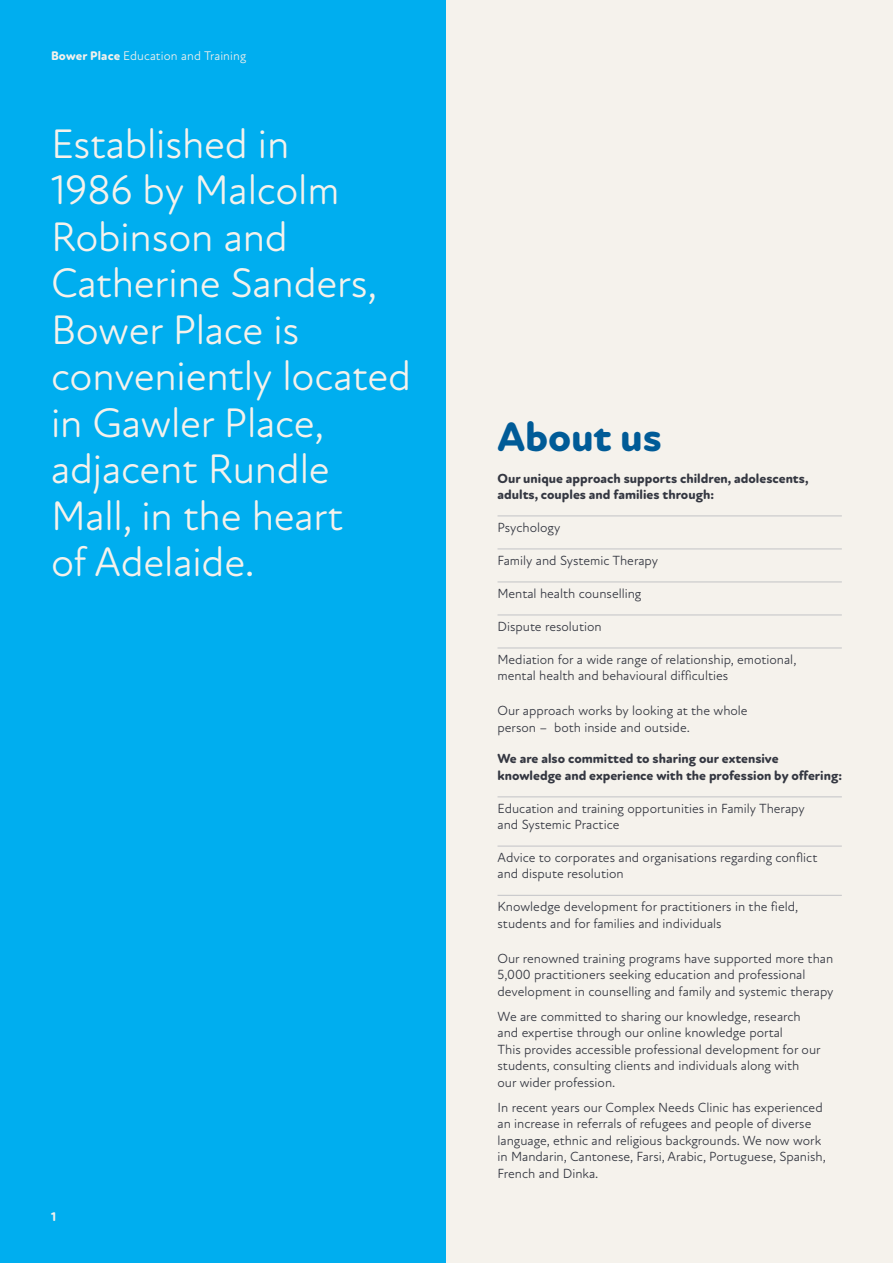
<style>
.page{position:relative;width:893px;height:1263px;background:#fff}
.page>*{position:absolute;margin:0;border:0;box-sizing:border-box;transform-origin:0 0}
.t1{font:42px/46.5px "Atten Round New";letter-spacing:-.005em;color:#f5f2ec}
.t2{font:800 42px "Atten Round New";letter-spacing:-.005em;color:#005b97}
.t3{font:13.5px/16.5px "Atten Round New";color:#343741}
.t4{font:800 13.5px/16.2px "Atten Round New";color:#343741}
.t5{font:12.75px "Atten Round New";letter-spacing:.01em;color:#f4f1ec}
.t6{font:800 12.75px "Atten Round New";color:#f4f1ec}
.s1{font-weight:800}
</style>
<div class="page">
<div style="left:0;top:0;width:446px;height:1263px;background:#00aeef"></div>
<div style="left:446px;top:0;width:447px;height:1263px;background:#f5f2ec"></div>
<hr style="left:497px;top:516px;width:345px;height:1px;background:#c2c3c6">
<hr style="left:497px;top:549px;width:345px;height:1px;background:#c2c3c6">
<hr style="left:497px;top:582px;width:345px;height:1px;background:#c2c3c6">
<hr style="left:497px;top:615px;width:345px;height:1px;background:#c2c3c6">
<hr style="left:497px;top:648px;width:345px;height:1px;background:#c2c3c6">
<hr style="left:497px;top:797px;width:345px;height:1px;background:#c2c3c6">
<hr style="left:497px;top:846px;width:345px;height:1px;background:#c2c3c6">
<hr style="left:497px;top:895px;width:345px;height:1px;background:#c2c3c6">
<p class="t5" style="left:51px;top:48px;width:197px"><span class="s1">Bower Place</span> Education and Training</p>
<h1 class="t1" style="left:51px;top:121px;width:362px">Established in<br>1986 by Malcolm<br>Robinson and<br>Catherine Sanders,<br>Bower Place is conveniently located in Gawler Place, adjacent Rundle<br>Mall, in the heart<br>of Adelaide.</h1>
<p class="t6" style="left:51px;top:1209px;width:7px">1</p>
<h1 class="t2" style="left:497px;top:412px;width:166px">About us</h1>
<p class="t4" style="left:497px;top:470px;width:312px">Our unique approach supports children, adolescents, adults, couples and families through:</p>
<p class="t3" style="left:497px;top:519px;width:64px">Psychology</p>
<p class="t3" style="left:497px;top:552px;width:162px">Family and Systemic Therapy</p>
<p class="t3" style="left:497px;top:585px;width:145px">Mental health counselling</p>
<p class="t3" style="left:497px;top:618px;width:106px">Dispute resolution</p>
<p class="t3" style="left:497px;top:651px;width:300px">Mediation for a wide range of relationship, emotional, mental health and behavioural difficulties</p>
<p class="t3" style="left:497px;top:703px;width:252px">Our approach works by looking at the whole person – both inside and outside.</p>
<p class="t4" style="left:497px;top:751px;width:346px">We are also committed to sharing our extensive knowledge and experience with the profession by offering:</p>
<p class="t3" style="left:497px;top:800px;width:309px">Education and training opportunities in Family Therapy and Systemic Practice</p>
<p class="t3" style="left:497px;top:850px;width:321px">Advice to corporates and organisations regarding conflict and dispute resolution</p>
<p class="t3" style="left:497px;top:899px;width:302px">Knowledge development for practitioners in the field, students and for families and individuals</p>
<p class="t3" style="left:497px;top:950px;width:338px">Our renowned training programs have supported more than<br>5,000 practitioners seeking education and professional development in counselling and family and systemic therapy</p>
<p class="t3" style="left:497px;top:1008px;width:325px">We are committed to sharing our knowledge, research and expertise through our online knowledge portal<br>This provides accessible professional development for our students, consulting clients and individuals along with our wider profession.</p>
<p class="t3" style="left:497px;top:1099px;width:330px">In recent years our Complex Needs Clinic has experienced an increase in referrals of refugees and people of diverse language, ethnic and religious backgrounds. We now work in Mandarin, Cantonese, Farsi, Arabic, Portuguese, Spanish, French and Dinka.</p>
</div>
